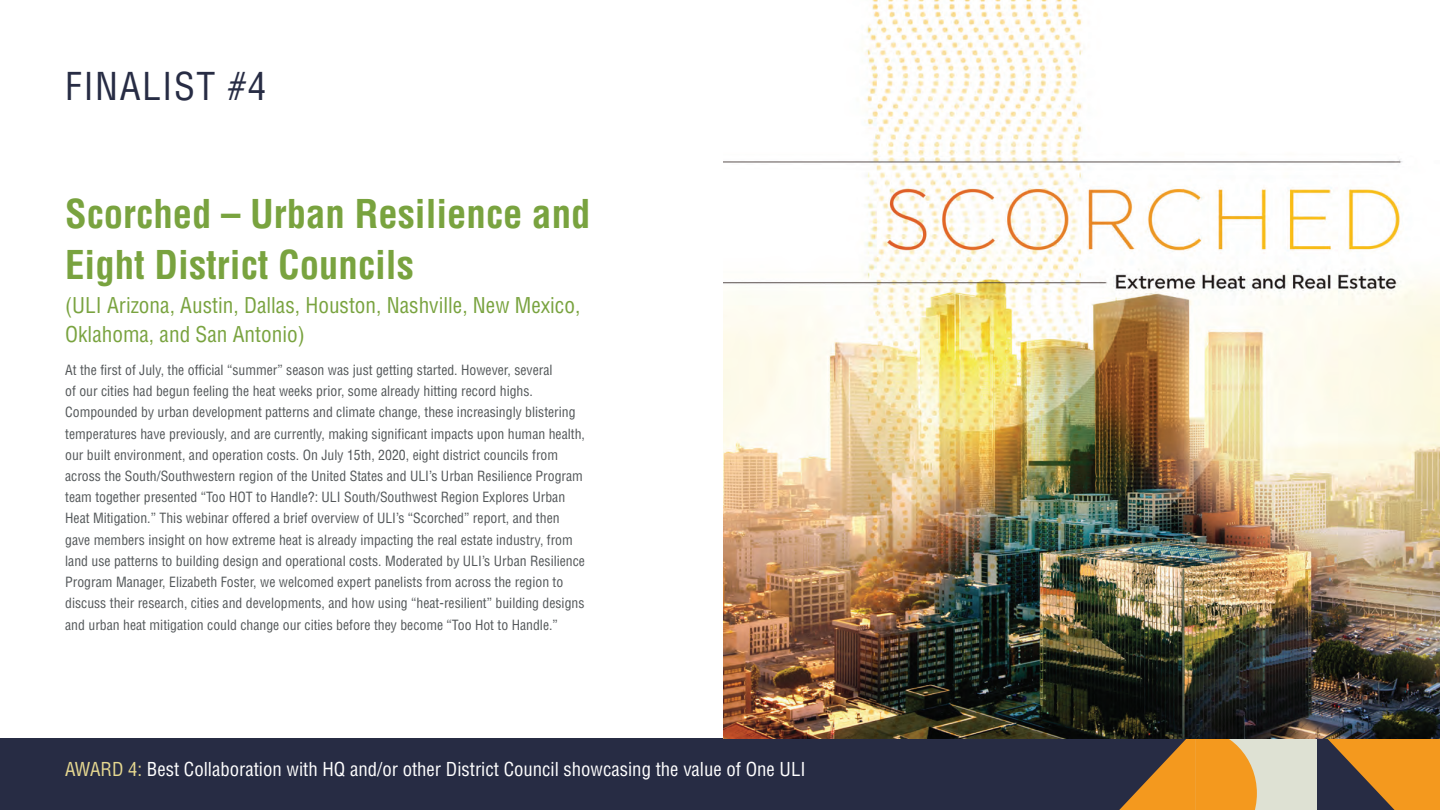
<style>
.page{position:relative;width:1440px;height:810px;background:#fff}
.page>*{position:absolute;margin:0;border:0;box-sizing:border-box;transform-origin:0 0}
.t1{font:700 condensed 38.75px/51.2px "Helvetica LT Std";color:#79a33f}
.t2{font:condensed 37.5px "Helvetica LT Std";letter-spacing:.04em;color:#272c44}
.t3{font:condensed 21.25px/28.8px "Helvetica LT Std";color:#79a33f}
.t4{font:condensed 18.75px "Helvetica LT Std";color:#fff}
.t5{font:condensed 13.75px/21.2px "Helvetica LT Std";color:#535759}
.s1{color:#e6d890}
</style>
<div class="page">
<div style="left:0;top:738px;width:1440px;height:72px;background:#272c44"></div>
<div style="left:1196px;top:729px;width:122px;height:81px;background:#dee1d3"></div>
<svg style="left:1318px;top:738px;width:122px;height:72px"></svg>
<svg style="left:1119px;top:738px;width:138px;height:72px"></svg>
<img style="left:724px;top:0;width:716px;height:738px">
<h2 class="t2" style="left:65px;top:62px;width:203px">FINALIST #4</h2>
<h1 class="t1" style="left:65px;top:188px;width:527px">Scorched – Urban Resilience and<br>Eight District Councils</h1>
<h3 class="t3" style="left:65px;top:291px;width:517px">(ULI Arizona, Austin, Dallas, Houston, Nashville, New Mexico,<br>Oklahoma, and San Antonio)</h3>
<p class="t5" style="left:65px;top:359px;width:521px">At the first of July, the official “summer” season was just getting started. However, several<br>of our cities had begun feeling the heat weeks prior, some already hitting record highs.<br>Compounded by urban development patterns and climate change, these increasingly blistering temperatures have previously, and are currently, making significant impacts upon human health, our built environment, and operation costs. On July 15th, 2020, eight district councils from across the South/Southwestern region of the United States and ULI’s Urban Resilience Program team together presented “Too HOT to Handle?: ULI South/Southwest Region Explores Urban Heat Mitigation.” This webinar offered a brief overview of ULI’s “Scorched” report, and then gave members insight on how extreme heat is already impacting the real estate industry, from land use patterns to building design and operational costs. Moderated by ULI’s Urban Resilience Program Manager, Elizabeth Foster, we welcomed expert panelists from across the region to discuss their research, cities and developments, and how using “heat-resilient” building designs and urban heat mitigation could change our cities before they become “Too Hot to Handle.”</p>
<h3 class="t4" style="left:65px;top:757px;width:742px"><span class="s1">AWARD 4:</span> Best Collaboration with HQ and/or other District Council showcasing the value of One ULI</h3>
</div>
